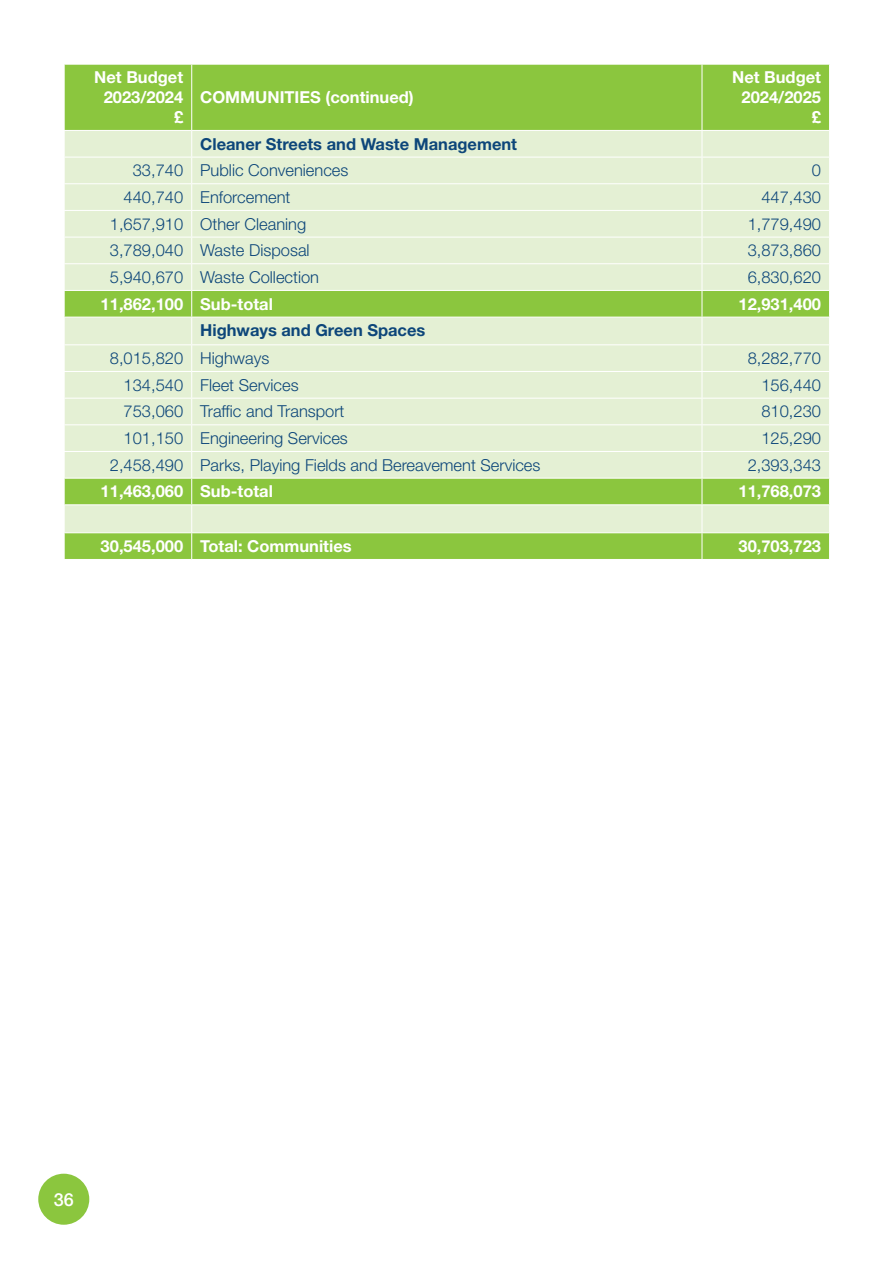
<style>
.page{position:relative;width:893px;height:1263px;background:#fff}
.page>*{position:absolute;margin:0;border:0;box-sizing:border-box;transform-origin:0 0}
.t1{font:500 18px "Helvetica Neue LT Std";color:#fff}
.t2{font:300 16.5px "Helvetica Neue LT Std";color:#0d467a}
.t3{font:700 16.5px "Helvetica Neue LT Std";color:#fff}
.t4{font:700 16.5px "Helvetica Neue LT Std";color:#0d467a}
</style>
<div class="page">
<div style="left:38px;top:1174px;width:51px;height:51px;background:#8bc63e;border-radius:50%"></div>
<div style="left:65px;top:65px;width:764px;height:65px;background:#8bc63e"></div>
<div style="left:65px;top:131px;width:764px;height:159px;background:#e4f0d4"></div>
<svg style="left:65px;top:291px;width:764px;height:268px;background:#cae3a8"></svg>
<hr style="left:191px;top:65px;width:1px;height:65px;background:#fff">
<hr style="left:702px;top:65px;width:1px;height:65px;background:#fff">
<hr style="left:64px;top:157px;width:128px;height:1px;background:#fff">
<hr style="left:192px;top:157px;width:510px;height:1px;background:#fff">
<hr style="left:702px;top:157px;width:128px;height:1px;background:#fff">
<hr style="left:64px;top:183px;width:128px;height:1px;background:#fff">
<hr style="left:192px;top:183px;width:510px;height:1px;background:#fff">
<hr style="left:702px;top:183px;width:128px;height:1px;background:#fff">
<hr style="left:64px;top:210px;width:128px;height:1px;background:#fff">
<hr style="left:192px;top:210px;width:510px;height:1px;background:#fff">
<hr style="left:702px;top:210px;width:128px;height:1px;background:#fff">
<hr style="left:64px;top:237px;width:128px;height:1px;background:#fff">
<hr style="left:192px;top:237px;width:510px;height:1px;background:#fff">
<hr style="left:702px;top:237px;width:128px;height:1px;background:#fff">
<hr style="left:64px;top:263px;width:128px;height:1px;background:#fff">
<hr style="left:192px;top:263px;width:510px;height:1px;background:#fff">
<hr style="left:702px;top:263px;width:128px;height:1px;background:#fff">
<hr style="left:64px;top:317px;width:128px;height:1px;background:#fff">
<hr style="left:192px;top:317px;width:510px;height:1px;background:#fff">
<hr style="left:702px;top:317px;width:128px;height:1px;background:#fff">
<hr style="left:64px;top:344px;width:128px;height:1px;background:#fff">
<hr style="left:192px;top:344px;width:510px;height:1px;background:#fff">
<hr style="left:702px;top:344px;width:128px;height:1px;background:#fff">
<hr style="left:64px;top:371px;width:128px;height:1px;background:#fff">
<hr style="left:192px;top:371px;width:510px;height:1px;background:#fff">
<hr style="left:702px;top:371px;width:128px;height:1px;background:#fff">
<hr style="left:64px;top:398px;width:128px;height:1px;background:#fff">
<hr style="left:192px;top:398px;width:510px;height:1px;background:#fff">
<hr style="left:702px;top:398px;width:128px;height:1px;background:#fff">
<hr style="left:64px;top:424px;width:128px;height:1px;background:#fff">
<hr style="left:192px;top:424px;width:510px;height:1px;background:#fff">
<hr style="left:702px;top:424px;width:128px;height:1px;background:#fff">
<hr style="left:64px;top:451px;width:128px;height:1px;background:#fff">
<hr style="left:192px;top:451px;width:510px;height:1px;background:#fff">
<hr style="left:702px;top:451px;width:128px;height:1px;background:#fff">
<hr style="left:64px;top:478px;width:128px;height:1px;background:#fff">
<hr style="left:192px;top:478px;width:510px;height:1px;background:#fff">
<hr style="left:702px;top:478px;width:128px;height:1px;background:#fff">
<hr style="left:64px;top:504px;width:128px;height:1px;background:#fff">
<hr style="left:192px;top:504px;width:510px;height:1px;background:#fff">
<hr style="left:702px;top:504px;width:128px;height:1px;background:#fff">
<hr style="left:64px;top:532px;width:128px;height:1px;background:#fff">
<svg style="left:64px;top:131px;width:1px;height:428px"></svg>
<hr style="left:192px;top:532px;width:510px;height:1px;background:#fff">
<svg style="left:191px;top:131px;width:1px;height:428px"></svg>
<hr style="left:702px;top:532px;width:128px;height:1px;background:#fff">
<svg style="left:702px;top:131px;width:1px;height:428px"></svg>
<p class="t3" style="left:94px;top:67px;width:90px">Net Budget</p>
<p class="t3" style="left:104px;top:87px;width:81px">2023/2024</p>
<p class="t3" style="left:174px;top:107px;width:11px">£</p>
<p class="t3" style="left:200px;top:87px;width:215px">COMMUNITIES (continued)</p>
<p class="t4" style="left:200px;top:134px;width:318px">Cleaner Streets and Waste Management</p>
<p class="t3" style="left:732px;top:67px;width:90px">Net Budget</p>
<p class="t3" style="left:741px;top:87px;width:81px">2024/2025</p>
<p class="t3" style="left:812px;top:107px;width:11px">£</p>
<p class="t2" style="left:133px;top:160px;width:52px">33,740</p>
<p class="t2" style="left:200px;top:160px;width:150px">Public Conveniences</p>
<p class="t2" style="left:812px;top:160px;width:11px">0</p>
<p class="t2" style="left:124px;top:187px;width:61px">440,740</p>
<p class="t2" style="left:200px;top:187px;width:92px">Enforcement</p>
<p class="t2" style="left:761px;top:187px;width:61px">447,430</p>
<p class="t2" style="left:110px;top:214px;width:75px">1,657,910</p>
<p class="t2" style="left:200px;top:214px;width:108px">Other Cleaning</p>
<p class="t2" style="left:748px;top:214px;width:75px">1,779,490</p>
<p class="t2" style="left:110px;top:240px;width:75px">3,789,040</p>
<p class="t2" style="left:200px;top:240px;width:111px">Waste Disposal</p>
<p class="t2" style="left:748px;top:240px;width:75px">3,873,860</p>
<p class="t2" style="left:110px;top:267px;width:75px">5,940,670</p>
<p class="t2" style="left:200px;top:267px;width:120px">Waste Collection</p>
<p class="t2" style="left:748px;top:267px;width:75px">6,830,620</p>
<p class="t3" style="left:101px;top:294px;width:84px">11,862,100</p>
<p class="t3" style="left:200px;top:294px;width:74px">Sub-total</p>
<p class="t3" style="left:738px;top:294px;width:84px">12,931,400</p>
<p class="t4" style="left:200px;top:320px;width:227px">Highways and Green Spaces</p>
<p class="t2" style="left:110px;top:348px;width:75px">8,015,820</p>
<p class="t2" style="left:200px;top:348px;width:71px">Highways</p>
<p class="t2" style="left:748px;top:348px;width:75px">8,282,770</p>
<p class="t2" style="left:124px;top:375px;width:61px">134,540</p>
<p class="t2" style="left:200px;top:375px;width:100px">Fleet Services</p>
<p class="t2" style="left:761px;top:375px;width:61px">156,440</p>
<p class="t2" style="left:124px;top:401px;width:61px">753,060</p>
<p class="t2" style="left:200px;top:401px;width:146px">Traffic and Transport</p>
<p class="t2" style="left:761px;top:401px;width:61px">810,230</p>
<p class="t2" style="left:124px;top:428px;width:61px">101,150</p>
<p class="t2" style="left:200px;top:428px;width:149px">Engineering Services</p>
<p class="t2" style="left:761px;top:428px;width:61px">125,290</p>
<p class="t2" style="left:110px;top:455px;width:75px">2,458,490</p>
<p class="t2" style="left:200px;top:455px;width:342px">Parks, Playing Fields and Bereavement Services</p>
<p class="t2" style="left:748px;top:455px;width:75px">2,393,343</p>
<p class="t3" style="left:101px;top:481px;width:84px">11,463,060</p>
<p class="t3" style="left:200px;top:481px;width:74px">Sub-total</p>
<p class="t3" style="left:738px;top:481px;width:84px">11,768,073</p>
<p class="t3" style="left:101px;top:536px;width:84px">30,545,000</p>
<p class="t3" style="left:200px;top:536px;width:153px">Total: Communities</p>
<p class="t3" style="left:738px;top:536px;width:84px">30,703,723</p>
<p class="t1" style="left:54px;top:1188px;width:22px">36</p>
</div>
